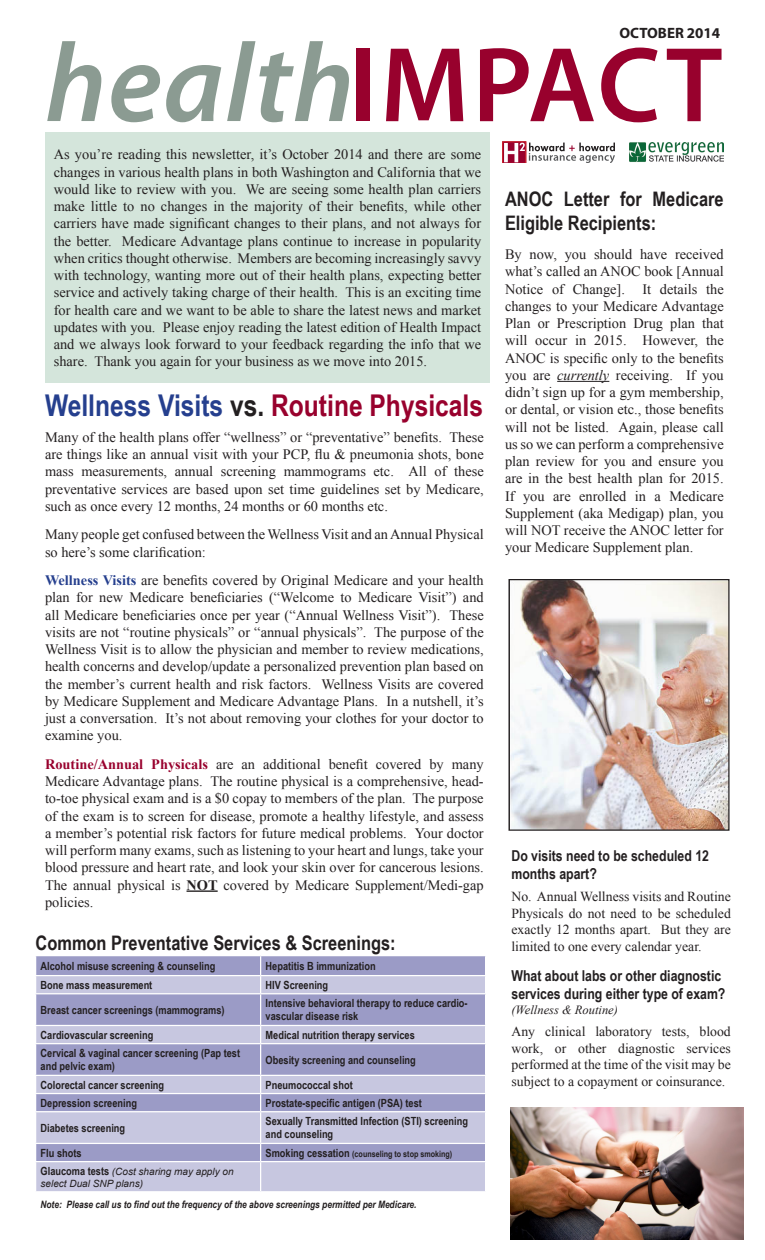
<style>
.page{position:relative;width:765px;height:1260px;background:#fff}
.page>*{position:absolute;margin:0;border:0;box-sizing:border-box;transform-origin:0 0}
.t1{font:italic 600 112.5px "Myriad Pro";letter-spacing:.01em;color:#8b9b92}
.t2{font:700 30px "Arial Narrow";color:#98012d}
.t3{font:700 20px/24px "Arial Narrow";color:#231f20}
.t4{font:700 15px/18px "Arial Narrow";color:#231f20}
.t5{font:700 15px "Myriad Pro";color:#231f20}
.article_body{font:14.38px/17.2px "Times New Roman";color:#231f20;text-align:justify}
.t6{font:13.75px/16.5px "Times New Roman";color:#231f20;text-align:justify}
.t7{font:italic 12.5px "Times New Roman";color:#231f20}
.t8{font:700 11.25px/13.5px "Arial Narrow";color:#231f20}
.t9{font:italic 700 10.25px "Arial Narrow";color:#231f20}
.t10{font:italic 10px/12px "Arial";color:#231f20}
.t11{font:700 8.75px "Arial Narrow";color:#231f20}
.s1{font-style:normal;font-size:107.5px;color:#98012d}
.s2{color:#253f8e}
.s3{color:#231f20}
.s4{font-weight:700;color:#253f8e}
.s5{font-weight:700;color:#98012d}
.s6{font-weight:700}
.s7{font-size:11.25px}
.s8{font-family:"Arial Narrow";font-weight:700;font-style:normal;font-size:11.25px}
.s9{font-style:italic}
</style>
<div class="page">
<div style="left:502px;top:142px;width:24px;height:21px;border:1px solid #d1232a"></div>
<svg style="left:504px;top:143px;width:111px;height:20px"></svg>
<div style="left:45px;top:132px;width:445px;height:251px;background:#d4e5db"></div>
<img style="left:630px;top:142px;width:94px;height:20px">
<hr style="left:557px;top:381px;width:52px;height:1px;background:#231f20">
<hr style="left:187px;top:890px;width:31px;height:2px;background:#231f20">
<div style="left:36px;top:956px;width:449px;height:19px;background:#9b9bc6"></div>
<svg style="left:36px;top:976px;width:449px;height:215px;background:#b3b3d4"></svg>
<hr style="left:261px;top:993px;width:225px;height:1px;background:#fff">
<hr style="left:261px;top:1025px;width:225px;height:1px;background:#fff">
<hr style="left:261px;top:1043px;width:225px;height:1px;background:#fff">
<hr style="left:261px;top:1075px;width:225px;height:1px;background:#fff">
<hr style="left:261px;top:1093px;width:225px;height:1px;background:#fff">
<hr style="left:261px;top:1111px;width:225px;height:1px;background:#fff">
<hr style="left:261px;top:1143px;width:225px;height:1px;background:#fff">
<hr style="left:261px;top:1161px;width:225px;height:1px;background:#fff">
<svg style="left:260px;top:956px;width:1px;height:37px"></svg>
<hr style="left:35px;top:993px;width:226px;height:1px;background:#fff">
<hr style="left:260px;top:994px;width:1px;height:31px;background:#fff">
<hr style="left:35px;top:1025px;width:226px;height:1px;background:#fff">
<svg style="left:260px;top:1026px;width:1px;height:17px"></svg>
<hr style="left:35px;top:1043px;width:226px;height:1px;background:#fff">
<hr style="left:260px;top:1044px;width:1px;height:31px;background:#fff">
<hr style="left:35px;top:1075px;width:226px;height:1px;background:#fff">
<hr style="left:35px;top:1093px;width:226px;height:1px;background:#fff">
<svg style="left:260px;top:1076px;width:1px;height:35px"></svg>
<hr style="left:35px;top:1111px;width:226px;height:1px;background:#fff">
<hr style="left:260px;top:1112px;width:1px;height:31px;background:#fff">
<hr style="left:35px;top:1143px;width:226px;height:1px;background:#fff">
<hr style="left:35px;top:1161px;width:226px;height:1px;background:#fff">
<svg style="left:260px;top:1144px;width:1px;height:47px"></svg>
<img style="left:510px;top:581px;width:218px;height:248px">
<div style="left:508px;top:579px;width:222px;height:252px;border:1px solid #231f20"></div>
<img style="left:510px;top:1107px;width:233px;height:132px">
<p class="t5" style="left:620px;top:23px;width:102px">OCTOBER 2014</p>
<p class="t1" style="left:45px;top:12px;width:679px">health<span class="s1">IMPACT</span></p>
<p class="article_body" style="left:54px;top:146px;width:429px">As you’re reading this newsletter, it’s October 2014 and there are some changes in various health plans in both Washington and California that we would like to review with you. We are seeing some health plan carriers make little to no changes in the majority of their benefits, while other carriers have made significant changes to their plans, and not always for the better. Medicare Advantage plans continue to increase in popularity when critics thought otherwise. Members are becoming increasingly savvy with technology, wanting more out of their health plans, expecting better service and actively taking charge of their health. This is an exciting time for health care and we want to be able to share the latest news and market updates with you. Please enjoy reading the latest edition of Health Impact and we always look forward to your feedback regarding the info that we share. Thank you again for your business as we move into 2015.</p>
<p class="t2" style="left:45px;top:382px;width:440px"><span class="s2">Wellness Visits</span> <span class="s3">vs.</span> Routine Physicals</p>
<p class="article_body" style="left:45px;top:428px;width:440px">Many of the health plans offer “wellness” or “preventative” benefits. These are things like an annual visit with your PCP, flu &amp; pneumonia shots, bone mass measurements, annual screening mammograms etc. All of these preventative services are based upon set time guidelines set by Medicare, such as once every 12 months, 24 months or 60 months etc.</p>
<p class="article_body" style="left:45px;top:526px;width:440px">Many people get confused between the Wellness Visit and an Annual Physical so here’s some clarification:</p>
<p class="article_body" style="left:45px;top:571px;width:440px"><span class="s4">Wellness Visits</span> are benefits covered by Original Medicare and your health plan for new Medicare beneficiaries (“Welcome to Medicare Visit”) and all Medicare beneficiaries once per year (“Annual Wellness Visit”). These visits are not “routine physicals” or “annual physicals”. The purpose of the Wellness Visit is to allow the physician and member to review medications, health concerns and develop/update a personalized prevention plan based on the member’s current health and risk factors. Wellness Visits are covered by Medicare Supplement and Medicare Advantage Plans. In a nutshell, it’s just a conversation. It’s not about removing your clothes for your doctor to examine you.</p>
<p class="article_body" style="left:45px;top:755px;width:440px"><span class="s5">Routine/Annual Physicals</span> are an additional benefit covered by many Medicare Advantage plans. The routine physical is a comprehensive, head&shy;to-toe physical exam and is a $0 copay to members of the plan. The purpose of the exam is to screen for disease, promote a healthy lifestyle, and assess a member’s potential risk factors for future medical problems. Your doctor will perform many exams, such as listening to your heart and lungs, take your blood pressure and heart rate, and look your skin over for cancerous lesions.<br>The annual physical is <span class="s6">NOT</span> covered by Medicare Supplement/Medi-gap policies.</p>
<p class="t3" style="left:36px;top:930px;width:362px">Common Preventative Services &amp; Screenings:</p>
<p class="t8" style="left:41px;top:958px;width:176px">Alcohol misuse screening &amp; counseling</p>
<p class="t8" style="left:266px;top:958px;width:112px">Hepatitis B immunization</p>
<p class="t8" style="left:41px;top:978px;width:113px">Bone mass measurement</p>
<p class="t8" style="left:266px;top:978px;width:64px">HIV Screening</p>
<p class="t8" style="left:41px;top:1002px;width:186px">Breast cancer screenings (mammograms)</p>
<p class="t8" style="left:266px;top:996px;width:204px">Intensive behavioral therapy to reduce cardio&shy;vascular disease risk</p>
<p class="t8" style="left:41px;top:1027px;width:114px">Cardiovascular screening</p>
<p class="t8" style="left:266px;top:1027px;width:151px">Medical nutrition therapy services</p>
<p class="t8" style="left:41px;top:1046px;width:201px">Cervical &amp; vaginal cancer screening (Pap test and pelvic exam)</p>
<p class="t8" style="left:266px;top:1052px;width:152px">Obesity screening and counseling</p>
<p class="t8" style="left:41px;top:1077px;width:125px">Colorectal cancer screening</p>
<p class="t8" style="left:266px;top:1077px;width:89px">Pneumococcal shot</p>
<p class="t8" style="left:41px;top:1095px;width:98px">Depression screening</p>
<p class="t8" style="left:266px;top:1095px;width:158px">Prostate-specific antigen (PSA) test</p>
<p class="t8" style="left:41px;top:1120px;width:86px">Diabetes screening</p>
<p class="t8" style="left:266px;top:1114px;width:204px">Sexually Transmitted Infection (STI) screening and counseling</p>
<p class="t8" style="left:41px;top:1145px;width:43px">Flu shots</p>
<p class="t11" style="left:266px;top:1147px;width:188px"><span class="s7">Smoking cessation</span> (counseling to stop smoking)</p>
<p class="t10" style="left:41px;top:1165px;width:194px"><span class="s8">Glaucoma tests</span> (Cost sharing may apply on select Dual SNP plans)</p>
<p class="t9" style="left:41px;top:1197px;width:378px">Note: Please call us to find out the frequency of the above screenings permitted per Medicare.</p>
<p class="t3" style="left:505px;top:186px;width:220px">ANOC Letter for Medicare<br>Eligible Recipients:</p>
<p class="article_body" style="left:505px;top:245px;width:220px">By now, you should have received what’s called an ANOC book [Annual Notice of Change]. It details the changes to your Medicare Advantage Plan or Prescription Drug plan that will occur in 2015. However, the ANOC is specific only to the benefits you are <span class="s9">currently</span> receiving. If you didn’t sign up for a gym membership, or dental, or vision etc., those benefits will not be listed. Again, please call us so we can perform a comprehensive plan review for you and ensure you are in the best health plan for 2015.<br>If you are enrolled in a Medicare Supplement (aka Medigap) plan, you will NOT receive the ANOC letter for your Medicare Supplement plan.</p>
<p class="t4" style="left:512px;top:846px;width:199px">Do visits need to be scheduled 12 months apart?</p>
<p class="t6" style="left:512px;top:888px;width:221px">No. Annual Wellness visits and Routine Physicals do not need to be scheduled exactly 12 months apart. But they are limited to one every calendar year.</p>
<p class="t4" style="left:512px;top:966px;width:215px">What about labs or other diagnostic services during either type of exam?</p>
<p class="t7" style="left:512px;top:1001px;width:108px">(Wellness &amp; Routine)</p>
<p class="t6" style="left:512px;top:1023px;width:221px">Any clinical laboratory tests, blood work, or other diagnostic services performed at the time of the visit may be subject to a copayment or coinsurance.</p>
</div>
